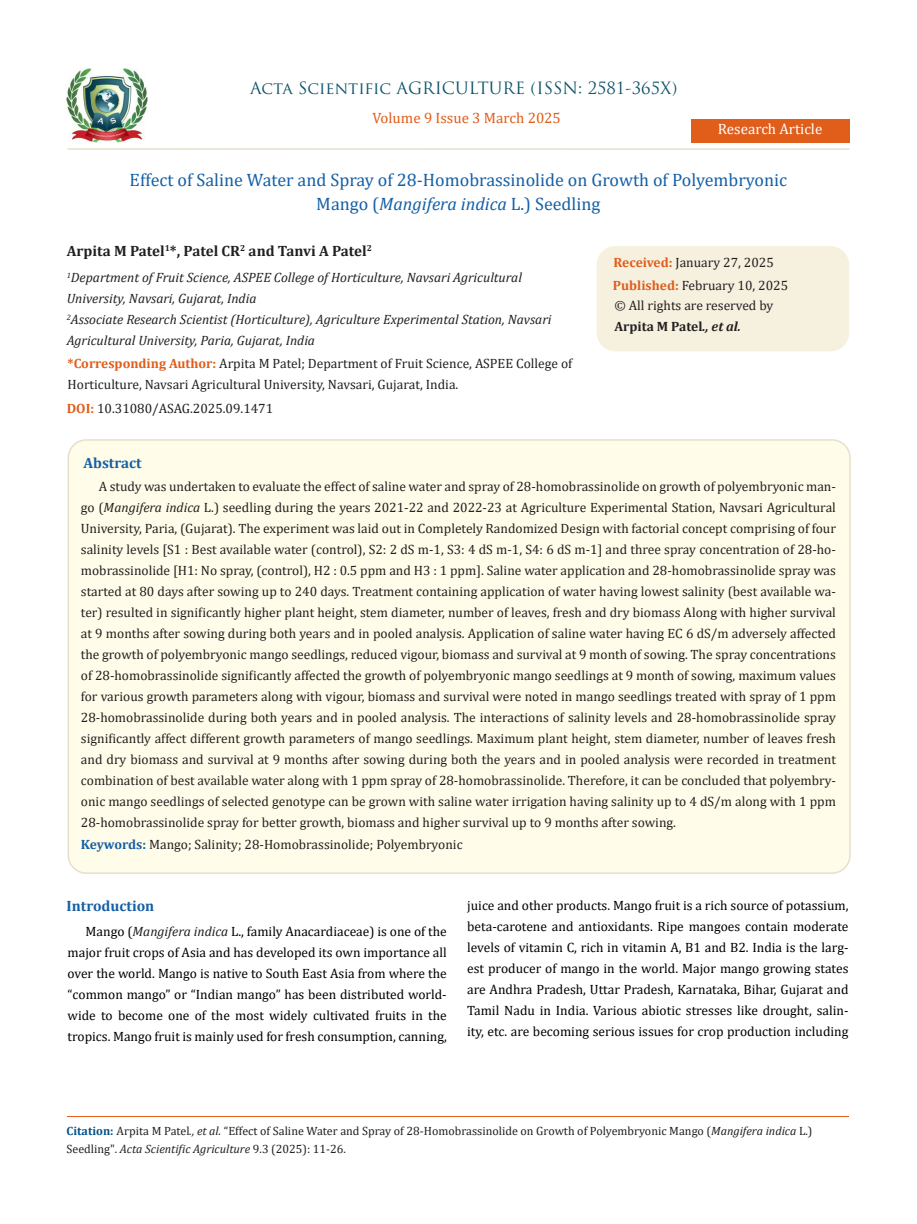
<style>
.page{position:relative;width:917px;height:1224px;background:#fff}
.page>*{position:absolute;margin:0;border:0;box-sizing:border-box;transform-origin:0 0}
.t1{font:18px/24px "Cambria";color:#1560a6;text-align:center}
.t2{font:16.5px "Trajan Pro";color:#0e546a}
.t3{font:700 15px "Cambria";color:#231f20}
.t4{font:15px "Cambria";color:#e05d1a}
.t5{font:700 15px "Cambria";color:#1560a6}
.t6{font:15px "Cambria";color:#fff}
.t7{font:13.5px/21px "Cambria";color:#231f20}
.t8{font:13.5px/21px "Cambria";color:#000;text-align:justify}
.t9{font:italic 13.5px/21px "Cambria";color:#231f20}
.t10{font:700 13.5px "Cambria";color:#231f20}
.t11{font:12px/18px "Cambria";color:#231f20}
.s1{font-style:italic}
.s2{font-weight:700;color:#e05d1a}
.s3{font-weight:700;color:#1560a6}
.s4{font-style:italic;color:#231f20}
.s5{font-weight:700;color:#035089}
</style>
<div class="page">
<img style="left:67px;top:68px;width:80px;height:74px">
<div style="left:690px;top:119px;width:159px;height:23px;background:#e05d1a"></div>
<div style="left:597px;top:247px;width:251px;height:104px;background:#f6f0df;border-radius:18px"></div>
<div style="left:596px;top:246px;width:253px;height:105px;border:2px solid #f6f0df;border-radius:18px"></div>
<div style="left:68px;top:440px;width:782px;height:433px;background:#fffde9;border-radius:18px"></div>
<div style="left:68px;top:439px;width:782px;height:435px;border:2px solid #e5dfce;border-radius:18px"></div>
<hr style="left:67px;top:1117px;width:781px;height:1px;background:#e05d1a">
<hr style="left:67px;top:148px;width:782px;height:2px;background:#e5dfce">
<p class="t2" style="left:250px;top:77px;width:429px">Acta Scientific AGRICULTURE (ISSN: 2581-365X)</p>
<p class="t4" style="left:372px;top:109px;width:190px">Volume 9 Issue 3 March 2025</p>
<p class="t6" style="left:717px;top:120px;width:106px">Research Article</p>
<p class="t1" style="left:130px;top:168px;width:659px">Effect of Saline Water and Spray of 28-Homobrassinolide on Growth of Polyembryonic<br>Mango (<span class="s1">Mangifera indica</span> L.) Seedling</p>
<p class="t3" style="left:67px;top:240px;width:307px">Arpita M Patel<sup>1</sup>*, Patel CR<sup>2</sup> and Tanvi A Patel<sup>2</sup></p>
<p class="t9" style="left:67px;top:267px;width:456px"><sup>1</sup>Department of Fruit Science, ASPEE College of Horticulture, Navsari Agricultural<br>University, Navsari, Gujarat, India</p>
<p class="t9" style="left:67px;top:309px;width:486px"><sup>2</sup>Associate Research Scientist (Horticulture), Agriculture Experimental Station, Navsari<br>Agricultural University, Paria, Gujarat, India</p>
<p class="t7" style="left:68px;top:353px;width:506px"><span class="s2">*Corresponding Author:</span> Arpita M Patel; Department of Fruit Science, ASPEE College of<br>Horticulture, Navsari Agricultural University, Navsari, Gujarat, India.</p>
<p class="t7" style="left:613px;top:252px;width:162px"><span class="s2">Received:</span> January 27, 2025</p>
<p class="t7" style="left:613px;top:275px;width:177px"><span class="s2">Published:</span> February 10, 2025</p>
<p class="t7" style="left:614px;top:295px;width:160px">© All rights are reserved by</p>
<p class="t10" style="left:614px;top:317px;width:128px">Arpita M Patel<span class="s1">., et al.</span></p>
<p class="t7" style="left:67px;top:398px;width:208px"><span class="s2">DOI:</span> 10.31080/ASAG.2025.09.1471</p>
<p class="t5" style="left:83px;top:453px;width:60px">Abstract</p>
<p class="t7" style="left:81px;top:476px;width:756px;text-align:justify;text-indent:18px">A study was undertaken to evaluate the effect of saline water and spray of 28-homobrassinolide on growth of polyembryonic man&shy;go (<span class="s1">Mangifera indica</span> L.) seedling during the years 2021-22 and 2022-23 at Agriculture Experimental Station, Navsari Agricultural University, Paria, (Gujarat). The experiment was laid out in Completely Randomized Design with factorial concept comprising of four salinity levels [S1 : Best available water (control), S2: 2 dS m-1, S3: 4 dS m-1, S4: 6 dS m-1] and three spray concentration of 28-ho&shy;mobrassinolide [H1: No spray, (control), H2 : 0.5 ppm and H3 : 1 ppm]. Saline water application and 28-homobrassinolide spray was started at 80 days after sowing up to 240 days. Treatment containing application of water having lowest salinity (best available wa&shy;ter) resulted in significantly higher plant height, stem diameter, number of leaves, fresh and dry biomass Along with higher survival at 9 months after sowing during both years and in pooled analysis. Application of saline water having EC 6 dS/m adversely affected the growth of polyembryonic mango seedlings, reduced vigour, biomass and survival at 9 month of sowing. The spray concentrations of 28-homobrassinolide significantly affected the growth of polyembryonic mango seedlings at 9 month of sowing, maximum values for various growth parameters along with vigour, biomass and survival were noted in mango seedlings treated with spray of 1 ppm 28-homobrassinolide during both years and in pooled analysis. The interactions of salinity levels and 28-homobrassinolide spray significantly affect different growth parameters of mango seedlings. Maximum plant height, stem diameter, number of leaves fresh and dry biomass and survival at 9 months after sowing during both the years and in pooled analysis were recorded in treatment combination of best available water along with 1 ppm spray of 28-homobrassinolide. Therefore, it can be concluded that polyembry&shy;onic mango seedlings of selected genotype can be grown with saline water irrigation having salinity up to 4 dS/m along with 1 ppm 28-homobrassinolide spray for better growth, biomass and higher survival up to 9 months after sowing.</p>
<p class="t7" style="left:81px;top:834px;width:383px"><span class="s3">Keywords:</span> Mango; Salinity; 28-Homobrassinolide; Polyembryonic</p>
<p class="t5" style="left:67px;top:896px;width:89px">Introduction</p>
<p class="t8" style="left:68px;top:921px;width:381px;text-indent:18px">Mango (<span class="s4">Mangifera indica</span> L., family Anacardiaceae) is one of the major fruit crops of Asia and has developed its own importance all over the world. Mango is native to South East Asia from where the “common mango” or “Indian mango” has been distributed world&shy;wide to become one of the most widely cultivated fruits in the tropics. Mango fruit is mainly used for fresh consumption, canning,</p>
<p class="t8" style="left:467px;top:895px;width:383px">juice and other products. Mango fruit is a rich source of potassium, beta-carotene and antioxidants. Ripe mangoes contain moderate levels of vitamin C, rich in vitamin A, B1 and B2. India is the larg&shy;est producer of mango in the world. Major mango growing states are Andhra Pradesh, Uttar Pradesh, Karnataka, Bihar, Gujarat and Tamil Nadu in India. Various abiotic stresses like drought, salin&shy;ity, etc. are becoming serious issues for crop production including</p>
<p class="t11" style="left:67px;top:1121px;width:747px"><span class="s5">Citation:</span> Arpita M Patel<span class="s1">., et al.</span> “Effect of Saline Water and Spray of 28-Homobrassinolide on Growth of Polyembryonic Mango (<span class="s1">Mangifera indica</span> L.)<br>Seedling". <span class="s1">Acta Scientific Agriculture</span> 9.3 (2025): 11-26.</p>
</div>
